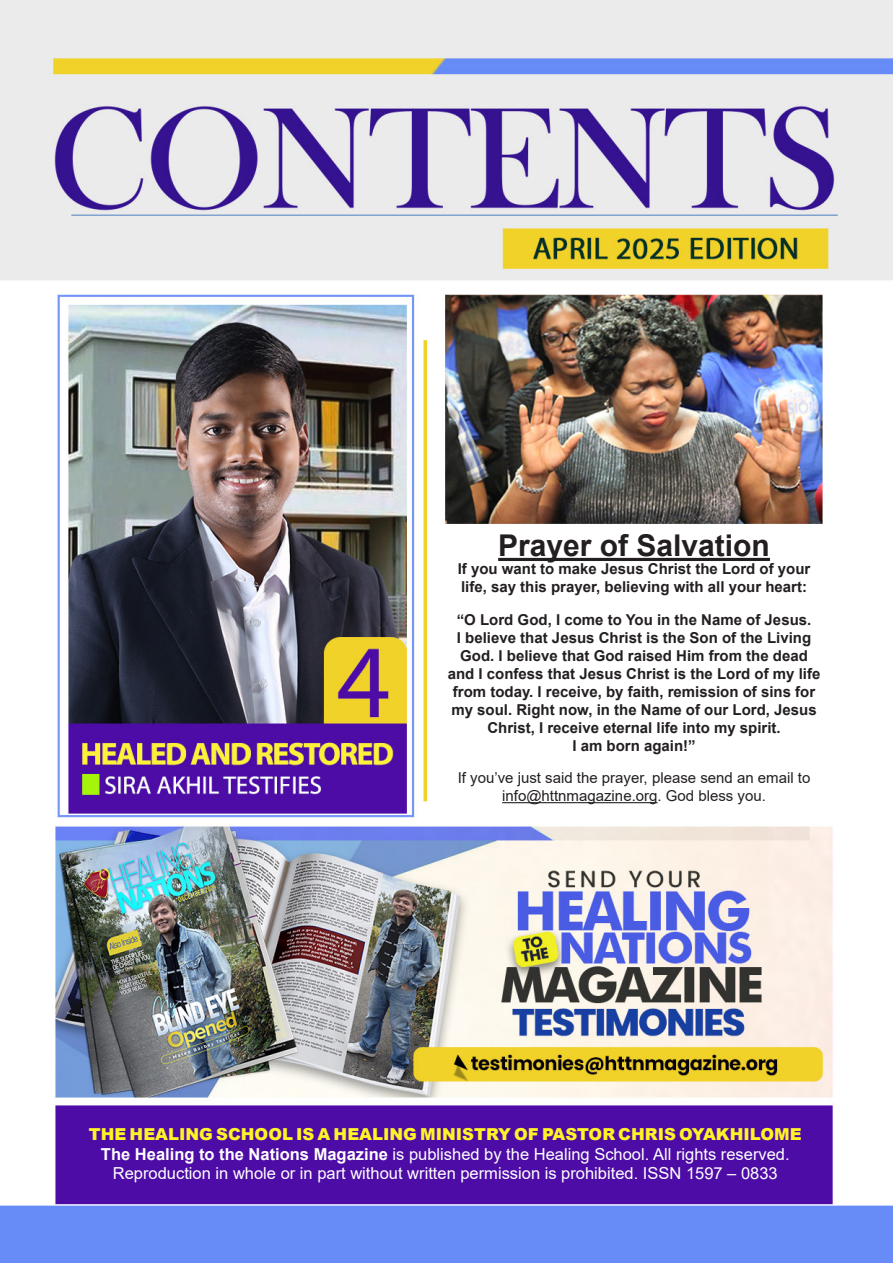
<style>
.page{position:relative;width:893px;height:1263px;background:#fff}
.page>*{position:absolute;margin:0;border:0;box-sizing:border-box;transform-origin:0 0}
.t1{font:700 30px "Arial";color:#231f20}
.t2{font:16.5px "Arial";color:#fff}
.t3{font:900 16.5px "Arial";color:#fff226}
.t4{font:700 15px/18px "Arial";color:#231f20}
.t5{font:15px "Arial";color:#231f20}
.s1{font-weight:700}
</style>
<div class="page">
<img style="left:0;top:0;width:893px;height:1263px">
<hr style="left:498px;top:558px;width:272px;height:3px;background:#231f20">
<hr style="left:502px;top:802px;width:155px;height:1px;background:#231f20">
<p class="t1" style="left:498px;top:525px;width:273px">Prayer of Salvation</p>
<p class="t4" style="left:458px;top:560px;width:354px">If you want to make Jesus Christ the Lord of your life, say this prayer, believing with all your heart:</p>
<p class="t4" style="left:448px;top:611px;width:374px;text-align:center">“O Lord God, I come to You in the Name of Jesus.<br>I believe that Jesus Christ is the Son of the Living God. I believe that God raised Him from the dead and I confess that Jesus Christ is the Lord of my life from today. I receive, by faith, remission of sins for my soul. Right now, in the Name of our Lord, Jesus Christ, I receive eternal life into my spirit.</p>
<p class="t4" style="left:572px;top:737px;width:125px">I am born again!”</p>
<p class="t5" style="left:458px;top:767px;width:354px">If you’ve just said the prayer, please send an email to</p>
<p class="t5" style="left:502px;top:785px;width:265px">info@httnmagazine.org. God bless you.</p>
<p class="t3" style="left:89px;top:1122px;width:714px">THE HEALING SCHOOL IS A HEALING MINISTRY OF PASTOR CHRIS OYAKHILOME</p>
<p class="t2" style="left:101px;top:1142px;width:690px"><span class="s1">The Healing to the Nations Magazine</span> is published by the Healing School. All rights reserved.</p>
<p class="t2" style="left:113px;top:1162px;width:666px">Reproduction in whole or in part without written permission is prohibited. ISSN 1597 – 0833</p>
</div>
